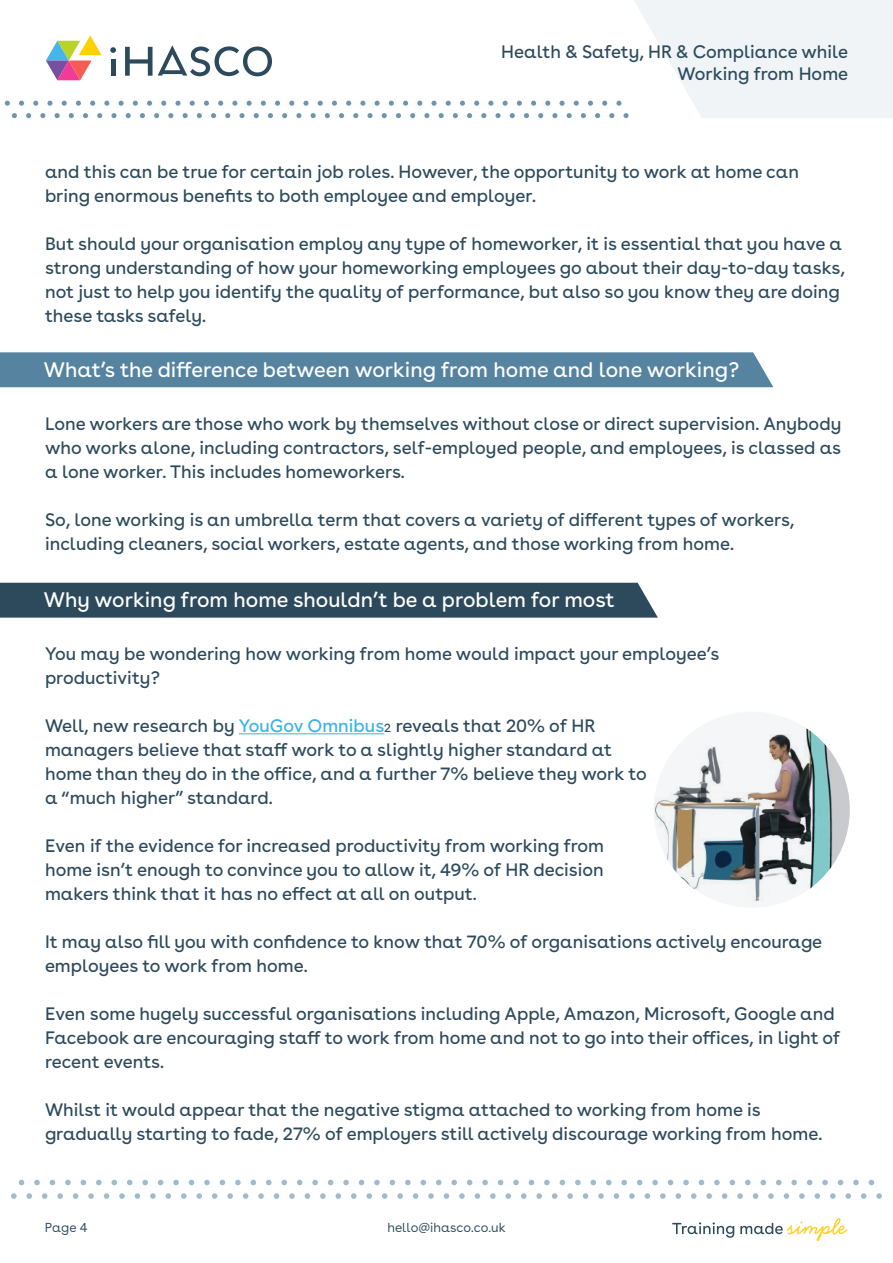
<style>
.page{position:relative;width:893px;height:1263px;background:#fff}
.page>*{position:absolute;margin:0;border:0;box-sizing:border-box;transform-origin:0 0}
.t1{font:21px "Buenos Aires";color:#fff}
.t2{font:18px/24px "Buenos Aires";color:#2d4a5c}
.t3{font:13.05px "Buenos Aires";color:#2d4a5c}
.s1{color:#3ab3e6}
.s2{font-size:12px}
</style>
<div class="page">
<svg style="left:672px;top:1218px;width:175px;height:23px"></svg>
<svg style="left:96px;top:1180px;width:6px;height:5px"></svg>
<svg style="left:104px;top:1193px;width:5px;height:6px"></svg>
<svg style="left:111px;top:1180px;width:6px;height:5px"></svg>
<svg style="left:119px;top:1193px;width:6px;height:6px"></svg>
<svg style="left:127px;top:1180px;width:5px;height:5px"></svg>
<svg style="left:135px;top:1193px;width:5px;height:6px"></svg>
<svg style="left:142px;top:1180px;width:6px;height:5px"></svg>
<svg style="left:150px;top:1193px;width:6px;height:6px"></svg>
<svg style="left:158px;top:1180px;width:5px;height:5px"></svg>
<svg style="left:166px;top:1193px;width:5px;height:6px"></svg>
<svg style="left:173px;top:1180px;width:6px;height:5px"></svg>
<svg style="left:181px;top:1193px;width:6px;height:6px"></svg>
<svg style="left:189px;top:1180px;width:5px;height:5px"></svg>
<svg style="left:11px;top:1193px;width:6px;height:6px"></svg>
<svg style="left:19px;top:1180px;width:5px;height:5px"></svg>
<svg style="left:26px;top:1193px;width:6px;height:6px"></svg>
<svg style="left:34px;top:1180px;width:6px;height:5px"></svg>
<svg style="left:42px;top:1193px;width:5px;height:6px"></svg>
<svg style="left:50px;top:1180px;width:5px;height:5px"></svg>
<svg style="left:57px;top:1193px;width:6px;height:6px"></svg>
<svg style="left:65px;top:1180px;width:6px;height:5px"></svg>
<svg style="left:73px;top:1193px;width:5px;height:6px"></svg>
<svg style="left:81px;top:1180px;width:5px;height:5px"></svg>
<svg style="left:88px;top:1193px;width:6px;height:6px"></svg>
<svg style="left:196px;top:1193px;width:6px;height:6px"></svg>
<svg style="left:204px;top:1180px;width:6px;height:5px"></svg>
<svg style="left:212px;top:1193px;width:5px;height:6px"></svg>
<svg style="left:220px;top:1180px;width:5px;height:5px"></svg>
<svg style="left:227px;top:1193px;width:6px;height:6px"></svg>
<svg style="left:235px;top:1180px;width:6px;height:5px"></svg>
<svg style="left:243px;top:1193px;width:5px;height:6px"></svg>
<svg style="left:251px;top:1180px;width:5px;height:5px"></svg>
<svg style="left:297px;top:1180px;width:5px;height:5px"></svg>
<svg style="left:305px;top:1193px;width:5px;height:6px"></svg>
<svg style="left:312px;top:1180px;width:6px;height:5px"></svg>
<svg style="left:320px;top:1193px;width:6px;height:6px"></svg>
<svg style="left:328px;top:1180px;width:5px;height:5px"></svg>
<svg style="left:336px;top:1193px;width:5px;height:6px"></svg>
<svg style="left:343px;top:1180px;width:6px;height:5px"></svg>
<svg style="left:351px;top:1193px;width:6px;height:6px"></svg>
<svg style="left:359px;top:1180px;width:5px;height:5px"></svg>
<svg style="left:366px;top:1193px;width:6px;height:6px"></svg>
<svg style="left:374px;top:1180px;width:6px;height:5px"></svg>
<svg style="left:382px;top:1193px;width:5px;height:6px"></svg>
<svg style="left:390px;top:1180px;width:5px;height:5px"></svg>
<svg style="left:258px;top:1193px;width:6px;height:6px"></svg>
<svg style="left:266px;top:1180px;width:6px;height:5px"></svg>
<svg style="left:274px;top:1193px;width:5px;height:6px"></svg>
<svg style="left:281px;top:1180px;width:6px;height:5px"></svg>
<svg style="left:513px;top:1180px;width:6px;height:5px"></svg>
<svg style="left:529px;top:1180px;width:5px;height:5px"></svg>
<svg style="left:544px;top:1180px;width:6px;height:5px"></svg>
<svg style="left:560px;top:1180px;width:5px;height:5px"></svg>
<svg style="left:575px;top:1180px;width:6px;height:5px"></svg>
<svg style="left:590px;top:1180px;width:6px;height:5px"></svg>
<svg style="left:606px;top:1180px;width:5px;height:5px"></svg>
<svg style="left:405px;top:1180px;width:6px;height:5px"></svg>
<svg style="left:421px;top:1180px;width:5px;height:5px"></svg>
<svg style="left:436px;top:1180px;width:6px;height:5px"></svg>
<svg style="left:451px;top:1180px;width:6px;height:5px"></svg>
<svg style="left:467px;top:1180px;width:5px;height:5px"></svg>
<svg style="left:482px;top:1180px;width:6px;height:5px"></svg>
<svg style="left:498px;top:1180px;width:5px;height:5px"></svg>
<svg style="left:621px;top:1180px;width:6px;height:5px"></svg>
<svg style="left:637px;top:1180px;width:5px;height:5px"></svg>
<svg style="left:652px;top:1180px;width:6px;height:5px"></svg>
<svg style="left:668px;top:1180px;width:5px;height:5px"></svg>
<svg style="left:714px;top:1180px;width:6px;height:5px"></svg>
<svg style="left:730px;top:1180px;width:5px;height:5px"></svg>
<svg style="left:745px;top:1180px;width:6px;height:5px"></svg>
<svg style="left:760px;top:1180px;width:6px;height:5px"></svg>
<svg style="left:683px;top:1180px;width:6px;height:5px"></svg>
<svg style="left:699px;top:1180px;width:5px;height:5px"></svg>
<svg style="left:289px;top:1193px;width:6px;height:6px"></svg>
<svg style="left:397px;top:1193px;width:6px;height:6px"></svg>
<svg style="left:536px;top:1193px;width:6px;height:6px"></svg>
<svg style="left:552px;top:1193px;width:5px;height:6px"></svg>
<svg style="left:567px;top:1193px;width:6px;height:6px"></svg>
<svg style="left:583px;top:1193px;width:5px;height:6px"></svg>
<svg style="left:598px;top:1193px;width:6px;height:6px"></svg>
<svg style="left:614px;top:1193px;width:5px;height:6px"></svg>
<svg style="left:413px;top:1193px;width:5px;height:6px"></svg>
<svg style="left:428px;top:1193px;width:6px;height:6px"></svg>
<svg style="left:444px;top:1193px;width:5px;height:6px"></svg>
<svg style="left:459px;top:1193px;width:6px;height:6px"></svg>
<svg style="left:475px;top:1193px;width:5px;height:6px"></svg>
<svg style="left:490px;top:1193px;width:6px;height:6px"></svg>
<svg style="left:505px;top:1193px;width:6px;height:6px"></svg>
<svg style="left:521px;top:1193px;width:5px;height:6px"></svg>
<svg style="left:629px;top:1193px;width:6px;height:6px"></svg>
<svg style="left:645px;top:1193px;width:5px;height:6px"></svg>
<svg style="left:660px;top:1193px;width:6px;height:6px"></svg>
<svg style="left:675px;top:1193px;width:6px;height:6px"></svg>
<svg style="left:737px;top:1193px;width:6px;height:6px"></svg>
<svg style="left:753px;top:1193px;width:5px;height:6px"></svg>
<svg style="left:768px;top:1193px;width:6px;height:6px"></svg>
<svg style="left:691px;top:1193px;width:5px;height:6px"></svg>
<svg style="left:706px;top:1193px;width:6px;height:6px"></svg>
<svg style="left:722px;top:1193px;width:5px;height:6px"></svg>
<svg style="left:776px;top:1180px;width:5px;height:5px"></svg>
<svg style="left:822px;top:1180px;width:6px;height:5px"></svg>
<svg style="left:838px;top:1180px;width:5px;height:5px"></svg>
<svg style="left:853px;top:1180px;width:6px;height:5px"></svg>
<svg style="left:869px;top:1180px;width:5px;height:5px"></svg>
<svg style="left:791px;top:1180px;width:6px;height:5px"></svg>
<svg style="left:807px;top:1180px;width:5px;height:5px"></svg>
<svg style="left:784px;top:1193px;width:5px;height:6px"></svg>
<svg style="left:845px;top:1193px;width:6px;height:6px"></svg>
<svg style="left:861px;top:1193px;width:5px;height:6px"></svg>
<svg style="left:876px;top:1193px;width:6px;height:6px"></svg>
<svg style="left:799px;top:1193px;width:6px;height:6px"></svg>
<svg style="left:815px;top:1193px;width:5px;height:6px"></svg>
<svg style="left:830px;top:1193px;width:6px;height:6px"></svg>
<svg style="left:5px;top:0;width:888px;height:118px"></svg>
<div style="left:0;top:352px;width:773px;height:35px;background:#5683a0"></div>
<div style="left:0;top:583px;width:658px;height:35px;background:#2d4a5c"></div>
<hr style="left:239px;top:733px;width:145px;height:1px;background:#3ab3e6">
<img style="left:654px;top:727px;width:196px;height:180px">
<p class="t2" style="left:501px;top:39px;width:348px;line-height:22.5px;text-align:right">Health &amp; Safety, HR &amp; Compliance while<br>Working from Home</p>
<p class="t2" style="left:45px;top:158px;width:755px">and this can be true for certain job roles. However, the opportunity to work at home can bring enormous benefits to both employee and employer.</p>
<p class="t2" style="left:45px;top:230px;width:801px">But should your organisation employ any type of homeworker, it is essential that you have a strong understanding of how your homeworking employees go about their day-to-day tasks, not just to help you identify the quality of performance, but also so you know they are doing these tasks safely.</p>
<p class="t1" style="left:44px;top:353px;width:697px">What’s the difference between working from home and lone working?</p>
<p class="t2" style="left:45px;top:410px;width:798px;text-align:justify">Lone workers are those who work by themselves without close or direct supervision. Anybody who works alone, including contractors, self-employed people, and employees, is classed as a lone worker. This includes homeworkers.</p>
<p class="t2" style="left:45px;top:506px;width:751px">So, lone working is an umbrella term that covers a variety of different types of workers, including cleaners, social workers, estate agents, and those working from home.</p>
<p class="t1" style="left:44px;top:583px;width:572px">Why working from home shouldn’t be a problem for most</p>
<p class="t2" style="left:45px;top:640px;width:676px">You may be wondering how working from home would impact your employee’s productivity?</p>
<p class="t2" style="left:45px;top:712px;width:603px">Well, new research by <span class="s1">YouGov Omnibus</span><span class="s2">2</span> reveals that 20% of HR managers believe that staff work to a slightly higher standard at home than they do in the office, and a further 7% believe they work to a “much higher” standard.</p>
<p class="t2" style="left:45px;top:832px;width:561px;text-align:justify">Even if the evidence for increased productivity from working from home isn’t enough to convince you to allow it, 49% of HR decision makers think that it has no effect at all on output.</p>
<p class="t2" style="left:45px;top:928px;width:779px">It may also fill you with confidence to know that 70% of organisations actively encourage employees to work from home.</p>
<p class="t2" style="left:45px;top:1000px;width:797px">Even some hugely successful organisations including Apple, Amazon, Microsoft, Google and<br>Facebook are encouraging staff to work from home and not to go into their offices, in light of recent events.</p>
<p class="t2" style="left:45px;top:1096px;width:779px">Whilst it would appear that the negative stigma attached to working from home is gradually starting to fade, 27% of employers still actively discourage working from home.</p>
<p class="t3" style="left:45px;top:1217px;width:45px">Page 4</p>
<p class="t3" style="left:387px;top:1217px;width:120px">hello@ihasco.co.uk</p>
</div>
